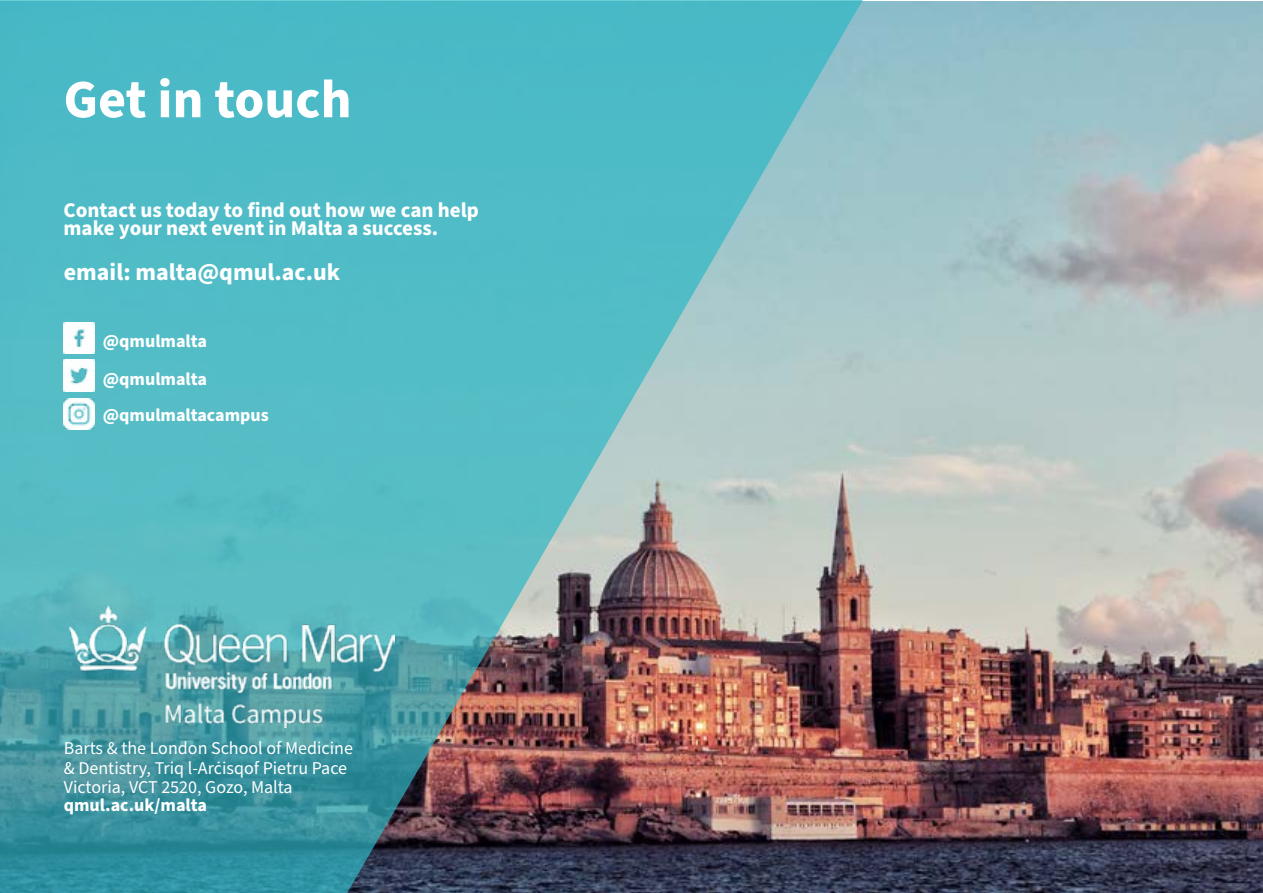
<style>
.page{position:relative;width:1263px;height:893px;background:#fff}
.page>*{position:absolute;margin:0;border:0;box-sizing:border-box;transform-origin:0 0}
.t1{font:700 54px "Source Sans Pro";color:#fff}
.t2{font:700 24px "Source Sans Pro";color:#fff}
.t3{font:700 21px/18px "Source Sans Pro";color:#fff}
.t4{font:18px/19.5px "Source Sans Pro";color:#fff}
.t5{font:700 18px/37px "Source Sans Pro";color:#fff}
</style>
<div class="page">
<img style="left:952px;top:1px;width:311px;height:892px">
<img style="left:0;top:0;width:952px;height:893px">
<img style="left:64px;top:360px;width:31px;height:31px">
<img style="left:64px;top:398px;width:31px;height:31px">
<img style="left:69px;top:606px;width:326px;height:122px">
<img style="left:64px;top:323px;width:31px;height:31px">
<h1 class="t1" style="left:64px;top:63px;width:290px">Get in touch</h1>
<p class="t3" style="left:64px;top:202px;width:417px">Contact us today to find out how we can help make your next event in Malta a success.</p>
<h2 class="t2" style="left:64px;top:256px;width:278px">email: malta@qmul.ac.uk</h2>
<p class="t5" style="left:103px;top:323px;width:168px">@qmulmalta @qmulmalta @qmulmaltacampus</p>
<p class="t4" style="left:64px;top:739px;width:291px">Barts &amp; the London School of Medicine &amp; Dentistry, Triq l-Arċisqof Pietru Pace<br>Victoria, VCT 2520, Gozo, Malta</p>
<p class="t5" style="left:64px;top:787px;width:145px">qmul.ac.uk/malta</p>
</div>
